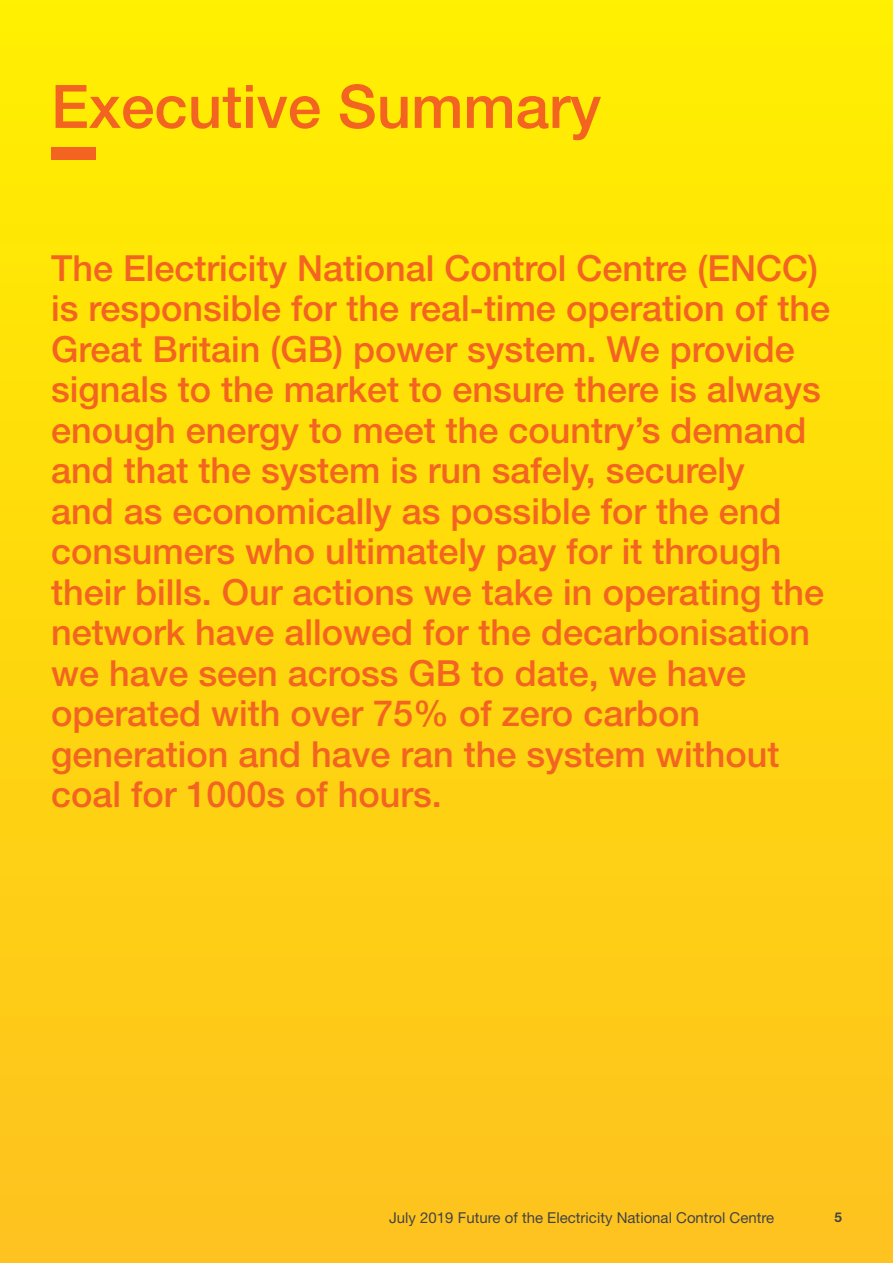
<style>
.page{position:relative;width:893px;height:1263px;background:#fff}
.page>*{position:absolute;margin:0;border:0;box-sizing:border-box;transform-origin:0 0}
.t1{font:500 60px "Helvetica Neue LT Std";color:#f36421}
.t2{font:500 36px/40.5px "Helvetica Neue LT Std";color:#f36421}
.t3{font:15px "Helvetica Neue LT Std";color:#434545}
.t4{font:700 13.5px "Helvetica Neue LT Std";color:#434545}
</style>
<div class="page">
<div style="left:0;top:0;width:893px;height:1263px;background:linear-gradient(to bottom,#fff000,#fec11e)"></div>
<div style="left:51px;top:147px;width:44px;height:12px;background:#f36421"></div>
<h1 class="t1" style="left:51px;top:71px;width:552px">Executive Summary</h1>
<p class="t2" style="left:51px;top:247px;width:781px">The Electricity National Control Centre (ENCC) is responsible for the real-time operation of the Great Britain (GB) power system. We provide signals to the market to ensure there is always enough energy to meet the country’s demand and that the system is run safely, securely<br>and as economically as possible for the end consumers who ultimately pay for it through their bills. Our actions we take in operating the network have allowed for the decarbonisation we have seen across GB to date, we have operated with over 75% of zero carbon generation and have ran the system without coal for 1000s of hours.</p>
<p class="t3" style="left:389px;top:1208px;width:387px">July 2019 Future of the Electricity National Control Centre</p>
<p class="t4" style="left:834px;top:1208px;width:9px">5</p>
</div>
